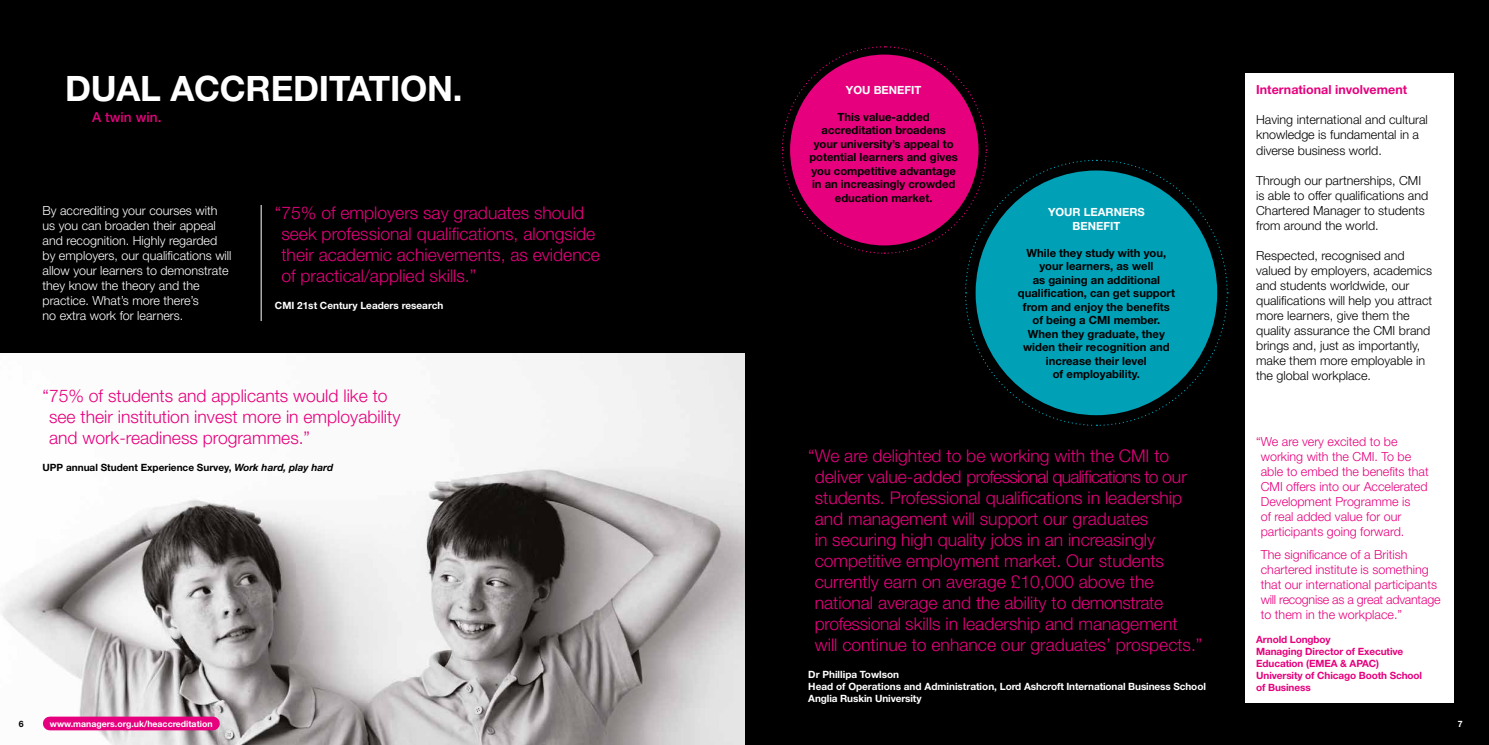
<style>
.page{position:relative;width:1489px;height:745px;background:#fff}
.page>*{position:absolute;margin:0;border:0;box-sizing:border-box;transform-origin:0 0}
.t1{font:700 35px "Helvetica Neue";letter-spacing:-.005em;color:#fff}
.t2{font:300 17.5px/21px "Helvetica Neue";color:#e6007d}
.t3{font:500 13.75px "Helvetica Neue";color:#e6007d}
.t4{font:300 12.5px/15px "Helvetica Neue";color:#000}
.t5{font:300 12.5px/15px "Helvetica Neue";color:#e6007d}
.t6{font:300 12.5px/15px "Helvetica Neue";color:#fff}
.t7{font:700 12.5px "Helvetica Neue";color:#e6007d}
.t8{font:700 11.25px/13.5px "Helvetica Neue";color:#000;text-align:center}
.t9{font:700 11.25px/13.5px "Helvetica Neue";color:#fff;text-align:center}
.t10{font:700 10px/12px "Helvetica Neue";color:#fff}
.t11{font:700 10px/12px "Helvetica Neue";letter-spacing:-.01em;color:#e6007d}
.t12{font:700 10px "Helvetica Neue";color:#000}
.t13{font:700 8.75px "Helvetica Neue";color:#fff}
.t14{font:700 8.75px "Helvetica Neue";color:#000}
.s1{font-style:italic}
</style>
<div class="page">
<div style="left:0;top:0;width:744px;height:744px;background:#000"></div>
<div style="left:744px;top:0;width:744px;height:744px;background:#000"></div>
<img style="left:0;top:353px;width:744px;height:391px">
<svg style="left:781px;top:46px;width:447px;height:380px"></svg>
<hr style="left:261px;top:205px;width:1px;height:116px;background:#fff">
<div style="left:1245px;top:73px;width:208px;height:629px;background:#fff"></div>
<div style="left:50px;top:716px;width:163px;height:13px;background:#e6007d"></div>
<h1 class="t1" style="left:65px;top:67px;width:399px">DUAL ACCREDITATION.</h1>
<p class="t3" style="left:92px;top:109px;width:71px">A twin win.</p>
<p class="t6" style="left:43px;top:202px;width:190px">By accrediting your courses with us you can broaden their appeal and recognition. Highly regarded by employers, our qualifications will allow your learners to demonstrate they know the theory and the practice. What’s more there’s<br>no extra work for learners.</p>
<p class="t2" style="left:281px;top:201px;width:320px;text-indent:-6px">“75% of employers say graduates should seek professional qualifications, alongside their academic achievements, as evidence of practical/applied skills.”</p>
<p class="t10" style="left:275px;top:299px;width:170px">CMI 21st Century Leaders research</p>
<p class="t2" style="left:49px;top:384px;width:353px;text-indent:-6px">“75% of students and applicants would like to see their institution invest more in employability and work-readiness programmes.”</p>
<p class="t12" style="left:43px;top:461px;width:292px">UPP annual Student Experience Survey, <span class="s1">Work hard, play hard</span></p>
<p class="t9" style="left:846px;top:82px;width:77px">YOU BENEFIT</p>
<p class="t8" style="left:809px;top:109px;width:150px">This value-added accreditation broadens your university’s appeal to potential learners and gives you competitive advantage in an increasingly crowded education market.</p>
<p class="t9" style="left:1047px;top:205px;width:98px">YOUR LEARNERS<br>BENEFIT</p>
<p class="t8" style="left:1017px;top:245px;width:159px">While they study with you, your learners, as well<br>as gaining an additional qualification, can get support from and enjoy the benefits of being a CMI member.<br>When they graduate, they widen their recognition and increase their level<br>of employability.</p>
<p class="t2" style="left:814px;top:444px;width:389px;text-indent:-6px">“We are delighted to be working with the CMI to deliver value-added professional qualifications to our students. Professional qualifications in leadership and management will support our graduates<br>in securing high quality jobs in an increasingly competitive employment market. Our students currently earn on average £10,000 above the national average and the ability to demonstrate professional skills in leadership and management will continue to enhance our graduates’ prospects.”</p>
<p class="t10" style="left:808px;top:668px;width:399px">Dr Phillipa Towlson<br>Head of Operations and Administration, Lord Ashcroft International Business School<br>Anglia Ruskin University</p>
<p class="t7" style="left:1256px;top:82px;width:152px">International involvement</p>
<p class="t4" style="left:1256px;top:112px;width:173px">Having international and cultural knowledge is fundamental in a diverse business world.</p>
<p class="t4" style="left:1256px;top:172px;width:174px">Through our partnerships, CMI is able to offer qualifications and<br>Chartered Manager to students from around the world.</p>
<p class="t4" style="left:1256px;top:247px;width:177px">Respected, recognised and valued by employers, academics and students worldwide, our qualifications will help you attract more learners, give them the quality assurance the CMI brand brings and, just as importantly, make them more employable in the global workplace.</p>
<p class="t5" style="left:1260px;top:433px;width:169px;text-indent:-5px">“We are very excited to be working with the CMI. To be able to embed the benefits that<br>CMI offers into our Accelerated<br>Development Programme is<br>of real added value for our participants going forward.</p>
<p class="t5" style="left:1260px;top:546px;width:181px">The significance of a British chartered institute is something that our international participants will recognise as a great advantage to them in the workplace.”</p>
<p class="t11" style="left:1256px;top:632px;width:167px">Arnold Longboy<br>Managing Director of Executive<br>Education (EMEA &amp; APAC)<br>University of Chicago Booth School of Business</p>
<p class="t14" style="left:19px;top:718px;width:6px">6</p>
<p class="t13" style="left:50px;top:718px;width:164px">www.managers.org.uk/heaccreditation</p>
<p class="t13" style="left:1457px;top:718px;width:6px">7</p>
</div>
